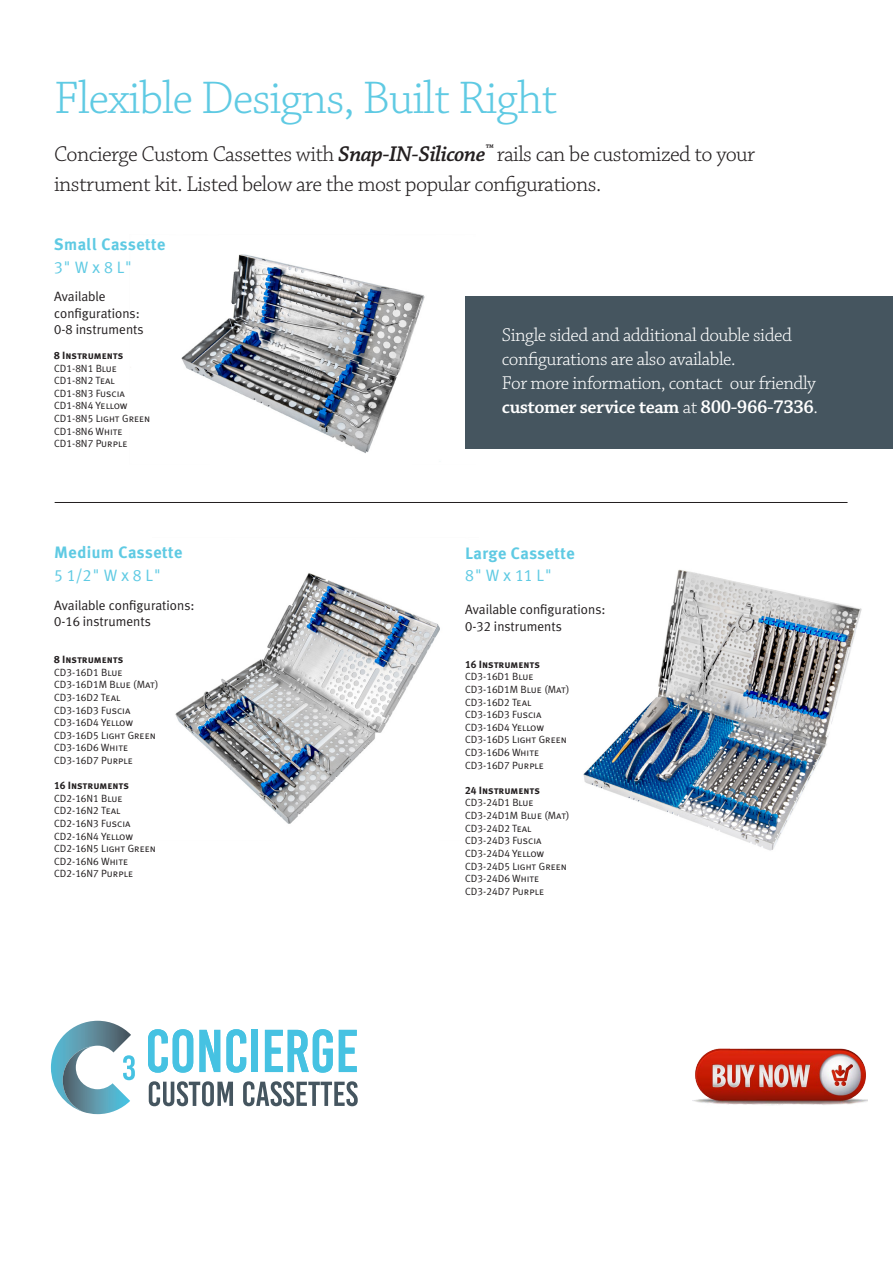
<style>
.page{position:relative;width:893px;height:1263px;background:#fff}
.page>*{position:absolute;margin:0;border:0;box-sizing:border-box;transform-origin:0 0}
.t1{font:300 48px "Chaparral Pro";letter-spacing:-.025em;color:#5fcae3}
.t2{font:300 22.5px/30px "Chaparral Pro";letter-spacing:-.025em;color:#231f20}
.t3{font:300 19.5px/24px "Chaparral Pro";letter-spacing:-.025em;color:#fff}
.t4{font:700 16.5px/22.5px "Meta Plus";letter-spacing:.025em;color:#5fcae3}
.t5{font:13.5px/16.2px "Meta Plus Normal";color:#231f20}
.t6{font:10.5px/12.6px "Meta Plus Normal Caps";color:#231f20}
.s1{font-weight:600;font-style:italic}
.s2{font-family:"Meta Plus Normal Caps";font-weight:400}
.s3{font-family:"Meta Plus Normal Caps"}
.s4{font-family:"Meta Plus Bold Caps"}
.s5{font-weight:600}
</style>
<div class="page">
<img style="left:175px;top:573px;width:265px;height:251px">
<img style="left:583px;top:569px;width:279px;height:282px">
<img style="left:181px;top:254px;width:244px;height:200px">
<hr style="left:55px;top:502px;width:792px;height:1px;background:#231f20">
<div style="left:465px;top:296px;width:428px;height:153px;background:#45555f"></div>
<svg style="left:51px;top:1021px;width:84px;height:93px"></svg>
<svg style="left:149px;top:1081px;width:84px;height:25px"></svg>
<svg style="left:243px;top:1081px;width:115px;height:25px"></svg>
<svg style="left:148px;top:1029px;width:45px;height:44px"></svg>
<svg style="left:199px;top:1030px;width:21px;height:42px"></svg>
<svg style="left:226px;top:1029px;width:20px;height:44px"></svg>
<div style="left:252px;top:1030px;width:6px;height:42px;background:#46c2e2"></div>
<svg style="left:265px;top:1029px;width:68px;height:44px"></svg>
<svg style="left:339px;top:1030px;width:18px;height:42px"></svg>
<img style="left:692px;top:1048px;width:175px;height:57px">
<p class="t1" style="left:54px;top:71px;width:505px">Flexible Designs, Built Right</p>
<p class="t2" style="left:54px;top:140px;width:703px">Concierge Custom Cassettes with <span class="s1">Snap-IN-Silicone</span><sup>™</sup> rails can be customized to your instrument kit. Listed below are the most popular configurations.</p>
<p class="t4" style="left:54px;top:233px;width:113px">Small Cassette<br><span class="s2">3" W x 8 L"</span></p>
<p class="t5" style="left:54px;top:288px;width:91px">Available configurations:<br><span class="s3">0-8</span> instruments</p>
<p class="t6" style="left:54px;top:349px;width:98px"><span class="s4">8 Instruments<br></span>CD1-8N1 Blue<br>CD1-8N2 Teal<br>CD1-8N3 Fuscia<br>CD1-8N4 Yellow<br>CD1-8N5 Light Green<br>CD1-8N6 White<br>CD1-8N7 Purple</p>
<p class="t4" style="left:54px;top:541px;width:130px">Medium Cassette<br><span class="s2">5 1/2" W x 8 L"</span></p>
<p class="t5" style="left:54px;top:597px;width:142px">Available configurations:<br><span class="s3">0-16</span> instruments</p>
<p class="t6" style="left:54px;top:653px;width:106px"><span class="s4">8 Instruments<br></span>CD3-16D1 Blue<br>CD3-16D1M Blue (Mat)<br>CD3-16D2 Teal<br>CD3-16D3 Fuscia<br>CD3-16D4 Yellow<br>CD3-16D5 Light Green<br>CD3-16D6 White<br>CD3-16D7 Purple</p>
<p class="t6" style="left:54px;top:779px;width:103px"><span class="s4">16 Instruments<br></span>CD2-16N1 Blue<br>CD2-16N2 Teal<br>CD2-16N3 Fuscia<br>CD2-16N4 Yellow<br>CD2-16N5 Light Green<br>CD2-16N6 White<br>CD2-16N7 Purple</p>
<p class="t3" style="left:502px;top:324px;width:318px">Single sided and additional double sided configurations are also available.<br>For more information, contact our friendly <span class="s5">customer service team</span> at <span class="s5">800-966-7336</span>.</p>
<p class="t4" style="left:465px;top:541px;width:111px">Large Cassette<br><span class="s2">8" W x 11 L"</span></p>
<p class="t5" style="left:465px;top:601px;width:142px">Available configurations:<br><span class="s3">0-32</span> instruments</p>
<p class="t6" style="left:465px;top:658px;width:106px"><span class="s4">16 Instruments<br></span>CD3-16D1 Blue<br>CD3-16D1M Blue (Mat)<br>CD3-16D2 Teal<br>CD3-16D3 Fuscia<br>CD3-16D4 Yellow<br>CD3-16D5 Light Green<br>CD3-16D6 White<br>CD3-16D7 Purple</p>
<p class="t6" style="left:465px;top:784px;width:106px"><span class="s4">24 Instruments<br></span>CD3-24D1 Blue<br>CD3-24D1M Blue (Mat)<br>CD3-24D2 Teal<br>CD3-24D3 Fuscia<br>CD3-24D4 Yellow<br>CD3-24D5 Light Green<br>CD3-24D6 White<br>CD3-24D7 Purple</p>
</div>
